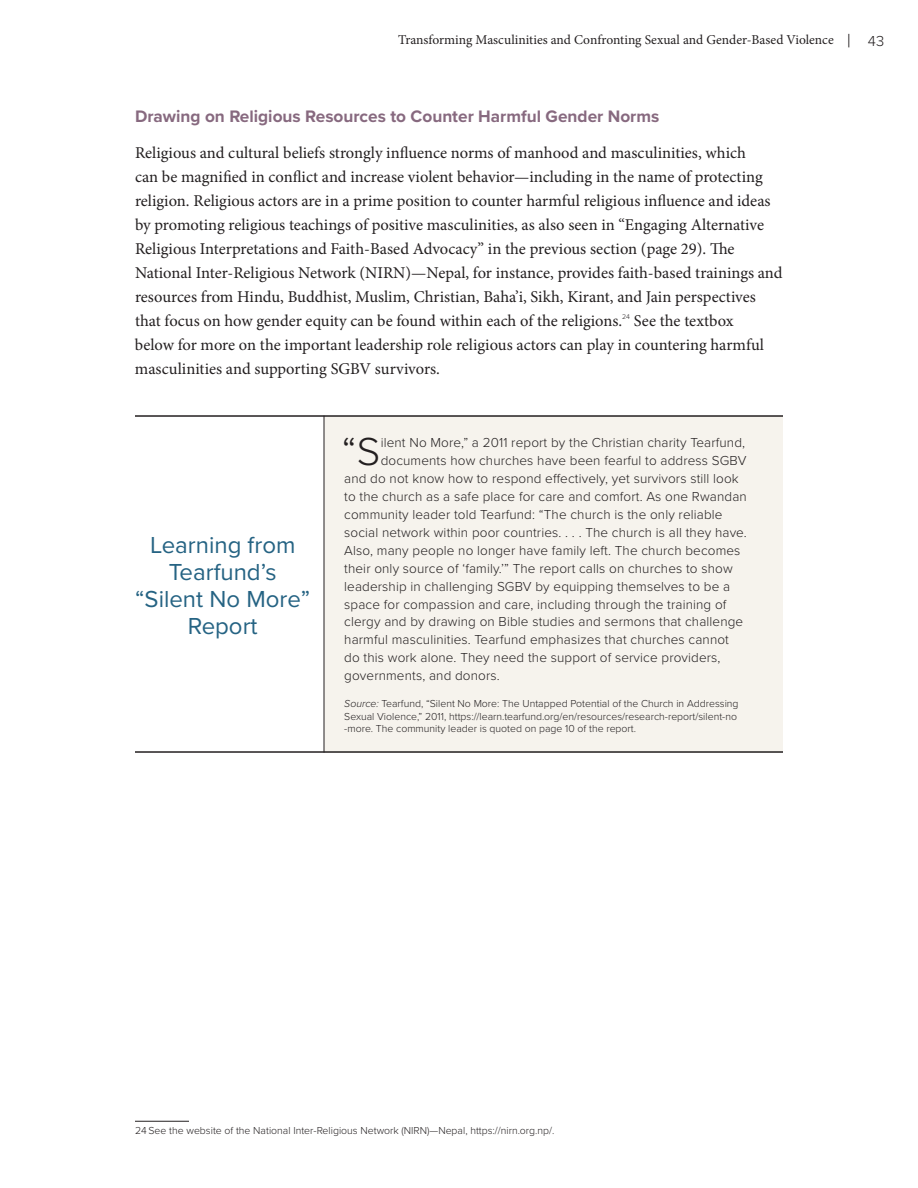
<style>
.page{position:relative;width:918px;height:1188px;background:#fff}
.page>*{position:absolute;margin:0;border:0;box-sizing:border-box;transform-origin:0 0}
.t1{font:300 40.5px "Proxima Nova";color:#231f20}
.t2{font:24px/27px "Proxima Nova";color:#256383;text-align:center}
.t3{font:700 17.25px "Proxima Nova";color:#87697f}
.t4{font:16.5px/24px "Minion Pro";color:#231f20}
.t5{font:300 13.5px "Proxima Nova";letter-spacing:.01em;color:#231f20}
.t6{font:13.5px "Minion Pro";color:#231f20}
.t7{font:300 10.5px/12.8px "Proxima Nova";color:#231f20}
.t8{font:300 7.05px "Proxima Nova";color:#231f20}
.s1{font-style:italic}
.s2{font-family:"Proxima Nova";font-weight:300;font-size:15px}
</style>
<div class="page">
<div style="left:324px;top:416px;width:459px;height:337px;background:#f6f3ed"></div>
<hr style="left:324px;top:416px;width:1px;height:337px;background:#231f20">
<hr style="left:135px;top:1121px;width:54px;height:1px;background:#231f20">
<hr style="left:135px;top:415px;width:648px;height:2px;background:#231f20">
<hr style="left:135px;top:751px;width:648px;height:2px;background:#231f20">
<p class="t6" style="left:398px;top:30px;width:487px">Transforming Masculinities and Confronting Sexual and Gender-Based Violence <span class="s1">|</span> <span class="s2">43</span></p>
<p class="t3" style="left:135px;top:103px;width:526px">Drawing on Religious Resources to Counter Harmful Gender Norms</p>
<p class="t4" style="left:135px;top:140px;width:649px">Religious and cultural beliefs strongly influence norms of manhood and masculinities, which<br>can be magnified in conflict and increase violent behavior—including in the name of protecting religion. Religious actors are in a prime position to counter harmful religious influence and ideas by promoting religious teachings of positive masculinities, as also seen in “Engaging Alternative Religious Interpretations and Faith-Based Advocacy” in the previous section (page 29). The National Inter-Religious Network (NIRN)—Nepal, for instance, provides faith-based trainings and resources from Hindu, Buddhist, Muslim, Christian, Baha’i, Sikh, Kirant, and Jain perspectives that focus on how gender equity can be found within each of the religions.</p>
<p class="t4" style="left:135px;top:308px;width:631px;text-indent:499px">See the textbox below for more on the important leadership role religious actors can play in countering harmful masculinities and supporting SGBV survivors.</p>
<p class="t8" style="left:622px;top:311px;width:9px">24</p>
<h2 class="t2" style="left:135px;top:531px;width:176px">Learning from<br>Tearfund’s “Silent No More”<br>Report</h2>
<h1 class="t1" style="left:342px;top:421px;width:40px">“S</h1>
<p class="t5" style="left:381px;top:432px;width:366px">ilent No More,” a 2011 report by the Christian charity Tearfund,</p>
<p class="t5" style="left:381px;top:450px;width:367px">documents how churches have been fearful to address SGBV</p>
<p class="t5" style="left:344px;top:468px;width:396px">and do not know how to respond effectively, yet survivors still look</p>
<p class="t5" style="left:344px;top:486px;width:404px">to the church as a safe place for care and comfort. As one Rwandan</p>
<p class="t5" style="left:344px;top:504px;width:380px">community leader told Tearfund: “The church is the only reliable</p>
<p class="t5" style="left:344px;top:522px;width:404px">social network within poor countries. . . . The church is all they have.</p>
<p class="t5" style="left:344px;top:540px;width:398px">Also, many people no longer have family left. The church becomes</p>
<p class="t5" style="left:344px;top:558px;width:390px">their only source of ‘family.’” The report calls on churches to show</p>
<p class="t5" style="left:344px;top:576px;width:387px">leadership in challenging SGBV by equipping themselves to be a</p>
<p class="t5" style="left:344px;top:594px;width:384px">space for compassion and care, including through the training of</p>
<p class="t5" style="left:344px;top:612px;width:401px">clergy and by drawing on Bible studies and sermons that challenge</p>
<p class="t5" style="left:344px;top:630px;width:386px">harmful masculinities. Tearfund emphasizes that churches cannot</p>
<p class="t5" style="left:344px;top:648px;width:378px">do this work alone. They need the support of service providers,</p>
<p class="t5" style="left:344px;top:666px;width:157px">governments, and donors.</p>
<p class="t7" style="left:344px;top:696px;width:396px"><span class="s1">Source:</span> Tearfund, “Silent No More: The Untapped Potential of the Church in Addressing<br>Sexual Violence,” 2011, https://learn.tearfund.org/en/resources/research-report/silent-no -more. The community leader is quoted on page 10 of the report.</p>
<p class="t7" style="left:135px;top:1124px;width:421px">24 See the website of the National Inter-Religious Network (NIRN)—Nepal, https://nirn.org.np/.</p>
</div>
